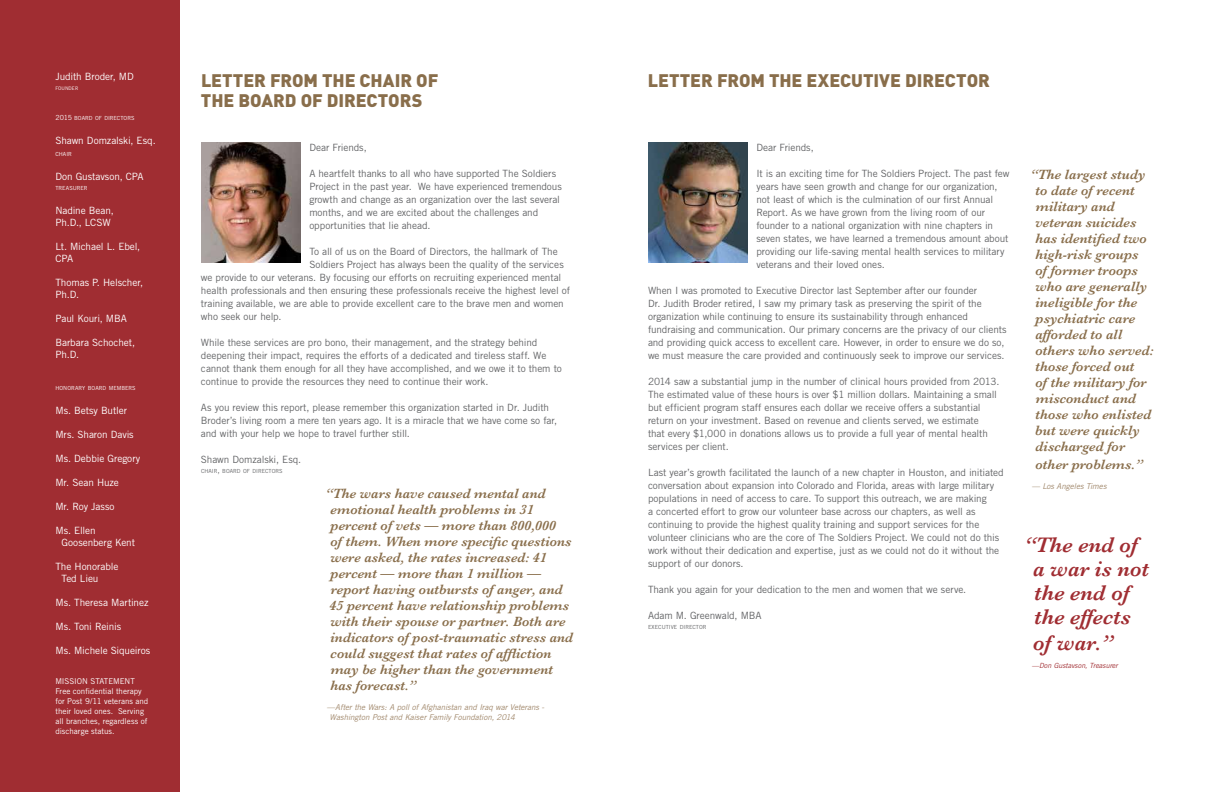
<style>
.page{position:relative;width:1224px;height:792px;background:#fff}
.page>*{position:absolute;margin:0;border:0;box-sizing:border-box;transform-origin:0 0}
.t1{font:italic 600 22px/24px "Baskerville";color:#a02d32;text-align:center}
.t2{font:900 18px "Sapient Sans";letter-spacing:-.005em;color:#896e4b}
.t3{font:italic 600 14px/16px "Baskerville";color:#896e4b}
.t4{font:10px/13px "Trade Gothic";letter-spacing:-.01em;color:#636466}
.t5{font:10px/12px "Trade Gothic";letter-spacing:-.01em;color:#fff}
.t6{font:10px "Trade Gothic";letter-spacing:-.03em;color:#fff}
.t7{font:8px/10px "Trade Gothic";color:#fff}
.t8{font:italic 8px/10px "Trade Gothic";letter-spacing:-.005em;color:#a1886c}
.t9{font:italic 7.1px "Trade Gothic";letter-spacing:.005em;color:#a02d32}
.t10{font:5.6px "Trade Gothic";color:#fff}
.t11{font:5.6px "Trade Gothic";letter-spacing:.005em;color:#636466}
.t12{font:4.9px "Trade Gothic";letter-spacing:.01em;color:#fff}
.s1{font-size:7px}
.s2{font-size:8px}
</style>
<div class="page">
<div style="left:0;top:0;width:180px;height:792px;background:#a02d32"></div>
<img style="left:648px;top:143px;width:99px;height:119px">
<img style="left:201px;top:143px;width:99px;height:119px">
<p class="t5" style="left:55px;top:70px;width:80px">Judith Broder, MD</p>
<p class="t12" style="left:55px;top:85px;width:24px">FOUNDER</p>
<p class="t10" style="left:55px;top:114px;width:81px"><span class="s1">2015</span> BOARD OF DIRECTORS</p>
<p class="t5" style="left:55px;top:134px;width:102px">Shawn Domzalski, Esq.</p>
<p class="t10" style="left:55px;top:150px;width:18px">CHAIR</p>
<p class="t5" style="left:55px;top:170px;width:90px">Don Gustavson, CPA</p>
<p class="t10" style="left:55px;top:184px;width:34px">TREASURER</p>
<p class="t5" style="left:55px;top:204px;width:60px">Nadine Bean,<br>Ph.D., LCSW</p>
<p class="t5" style="left:55px;top:240px;width:86px">Lt. Michael L. Ebel,<br>CPA</p>
<p class="t5" style="left:55px;top:276px;width:89px">Thomas P. Helscher,<br>Ph.D.</p>
<p class="t5" style="left:55px;top:312px;width:73px">Paul Kouri, MBA</p>
<p class="t5" style="left:55px;top:336px;width:81px">Barbara Schochet,<br>Ph.D.</p>
<p class="t10" style="left:55px;top:384px;width:82px">HONORARY BOARD MEMBERS</p>
<p class="t5" style="left:55px;top:404px;width:73px">Ms. Betsy Butler</p>
<p class="t5" style="left:55px;top:428px;width:80px">Mrs. Sharon Davis</p>
<p class="t5" style="left:55px;top:452px;width:86px">Ms. Debbie Gregory</p>
<p class="t5" style="left:55px;top:476px;width:65px">Mr. Sean Huze</p>
<p class="t5" style="left:55px;top:500px;width:61px">Mr. Roy Jasso</p>
<p class="t5" style="left:62px;top:524px;width:75px;text-indent:-6px">Ms. Ellen<br>Goosenberg Kent</p>
<p class="t5" style="left:62px;top:560px;width:58px;text-indent:-6px">The Honorable<br>Ted Lieu</p>
<p class="t5" style="left:55px;top:596px;width:95px">Ms. Theresa Martinez</p>
<p class="t6" style="left:55px;top:620px;width:67px">Ms. Toni Reinis</p>
<p class="t5" style="left:55px;top:644px;width:96px">Ms. Michele Siqueiros</p>
<p class="t7" style="left:55px;top:676px;width:94px">MISSION STATEMENT<br>Free confidential therapy for Post 9/11 veterans and their loved ones. Serving all branches, regardless of discharge status.</p>
<h2 class="t2" style="left:201px;top:69px;width:22px">LETTER</h2>
<h2 class="t2" style="left:270px;top:69px;width:170px">FROM THE CHAIR OF</h2>
<h2 class="t2" style="left:201px;top:89px;width:62px">THE BOAR</h2>
<h2 class="t2" style="left:285px;top:89px;width:72px">D OF DIRECTOR</h2>
<h2 class="t2" style="left:412px;top:89px;width:12px">S</h2>
<p class="t4" style="left:309px;top:141px;width:59px">Dear Friends,</p>
<p class="t4" style="left:309px;top:167px;width:254px">A heartfelt thanks to all who have supported The Soldiers Project in the past year. We have experienced tremendous growth and change as an organization over the last several months, and we are excited about the challenges and opportunities that lie ahead.</p>
<p class="t4" style="left:309px;top:245px;width:250px">To all of us on the Board of Directors, the hallmark of The</p>
<p class="t4" style="left:309px;top:258px;width:256px">Soldiers Project has always been the quality of the services</p>
<p class="t4" style="left:201px;top:271px;width:362px">we provide to our veterans. By focusing our efforts on recruiting experienced mental</p>
<p class="t4" style="left:201px;top:284px;width:371px">health professionals and then ensuring these professionals receive the highest level of</p>
<p class="t4" style="left:201px;top:297px;width:364px">training available, we are able to provide excellent care to the brave men and women</p>
<p class="t4" style="left:201px;top:310px;width:82px">who seek our help.</p>
<p class="t4" style="left:201px;top:336px;width:362px">While these services are pro bono, their management, and the strategy behind deepening their impact, requires the efforts of a dedicated and tireless staff. We cannot thank them enough for all they have accomplished, and we owe it to them to continue to provide the resources they need to continue their work.</p>
<p class="t4" style="left:201px;top:401px;width:358px">As you review this report, please remember this organization started in Dr. Judith<br>Broder’s living room a mere ten years ago. It is a miracle that we have come so far, and with your help we hope to travel further still.</p>
<p class="t4" style="left:201px;top:453px;width:102px">Shawn Domzalski, Esq.</p>
<p class="t11" style="left:201px;top:468px;width:83px">CHAIR<span class="s2">,</span> BOARD OF DIRECTORS</p>
<p class="t3" style="left:330px;top:485px;width:245px;text-indent:-4px">“The wars have caused mental and emotional health problems in 31 percent of vets — more than 800,000<br>of them. When more specific questions were asked, the rates increased: 41 percent — more than 1 million — report having outbursts of anger, and 45 percent have relationship problems with their spouse or partner. Both are indicators of post-traumatic stress and could suggest that rates of affliction may be higher than the government has forecast.”</p>
<p class="t8" style="left:330px;top:702px;width:216px;text-indent:-3px">—After the Wars: A poll of Afghanistan and Iraq war Veterans -<br>Washington Post and Kaiser Family Foundation, 2014</p>
<h2 class="t2" style="left:648px;top:69px;width:22px">LETTER</h2>
<h2 class="t2" style="left:717px;top:69px;width:124px">FROM THE EXECUT</h2>
<h2 class="t2" style="left:873px;top:69px;width:62px">IVE DIRECTOR</h2>
<p class="t4" style="left:756px;top:141px;width:59px">Dear Friends,</p>
<p class="t4" style="left:756px;top:167px;width:255px">It is an exciting time for The Soldiers Project. The past few years have seen growth and change for our organization, not least of which is the culmination of our first Annual Report. As we have grown from the living room of our founder to a national organization with nine chapters in seven states, we have learned a tremendous amount about providing our life-saving mental health services to military veterans and their loved ones.</p>
<p class="t4" style="left:648px;top:284px;width:360px">When I was promoted to Executive Director last September after our founder<br>Dr. Judith Broder retired, I saw my primary task as preserving the spirit of the organization while continuing to ensure its sustainability through enhanced fundraising and communication. Our primary concerns are the privacy of our clients and providing quick access to excellent care. However, in order to ensure we do so, we must measure the care provided and continuously seek to improve our services.</p>
<p class="t4" style="left:648px;top:375px;width:353px">2014 saw a substantial jump in the number of clinical hours provided from 2013.<br>The estimated value of these hours is over $1 million dollars. Maintaining a small but efficient program staff ensures each dollar we receive offers a substantial return on your investment. Based on revenue and clients served, we estimate<br>that every $1,000 in donations allows us to provide a full year of mental health services per client.</p>
<p class="t4" style="left:648px;top:466px;width:357px">Last year’s growth facilitated the launch of a new chapter in Houston, and initiated conversation about expansion into Colorado and Florida, areas with large military populations in need of access to care. To support this outreach, we are making<br>a concerted effort to grow our volunteer base across our chapters, as well as continuing to provide the highest quality training and support services for the volunteer clinicians who are the core of The Soldiers Project. We could not do this work without their dedication and expertise, just as we could not do it without the support of our donors.</p>
<p class="t4" style="left:648px;top:583px;width:320px">Thank you again for your dedication to the men and women that we serve.</p>
<p class="t4" style="left:648px;top:609px;width:115px">Adam M. Greenwald, MBA</p>
<p class="t11" style="left:648px;top:624px;width:60px">EXECUTIVE DIRECTOR</p>
<p class="t3" style="left:1035px;top:166px;width:120px;text-indent:-5px">“The largest study to date of recent military and veteran suicides has identified two high-risk groups<br>of former troops who are generally ineligible for the psychiatric care afforded to all others who served: those forced out<br>of the military for misconduct and those who enlisted but were quickly discharged for</p>
<h3 class="t3" style="left:1036px;top:456px;width:109px">other problems.”</h3>
<p class="t8" style="left:1032px;top:481px;width:76px">— Los Angeles Times</p>
<h1 class="t1" style="left:1024px;top:532px;width:127px">“The end of a war is not the end of the effects</h1>
<h1 class="t1" style="left:1033px;top:630px;width:81px">of war.”</h1>
<p class="t9" style="left:1032px;top:661px;width:88px">—Don Gustavson, Treasurer</p>
</div>
